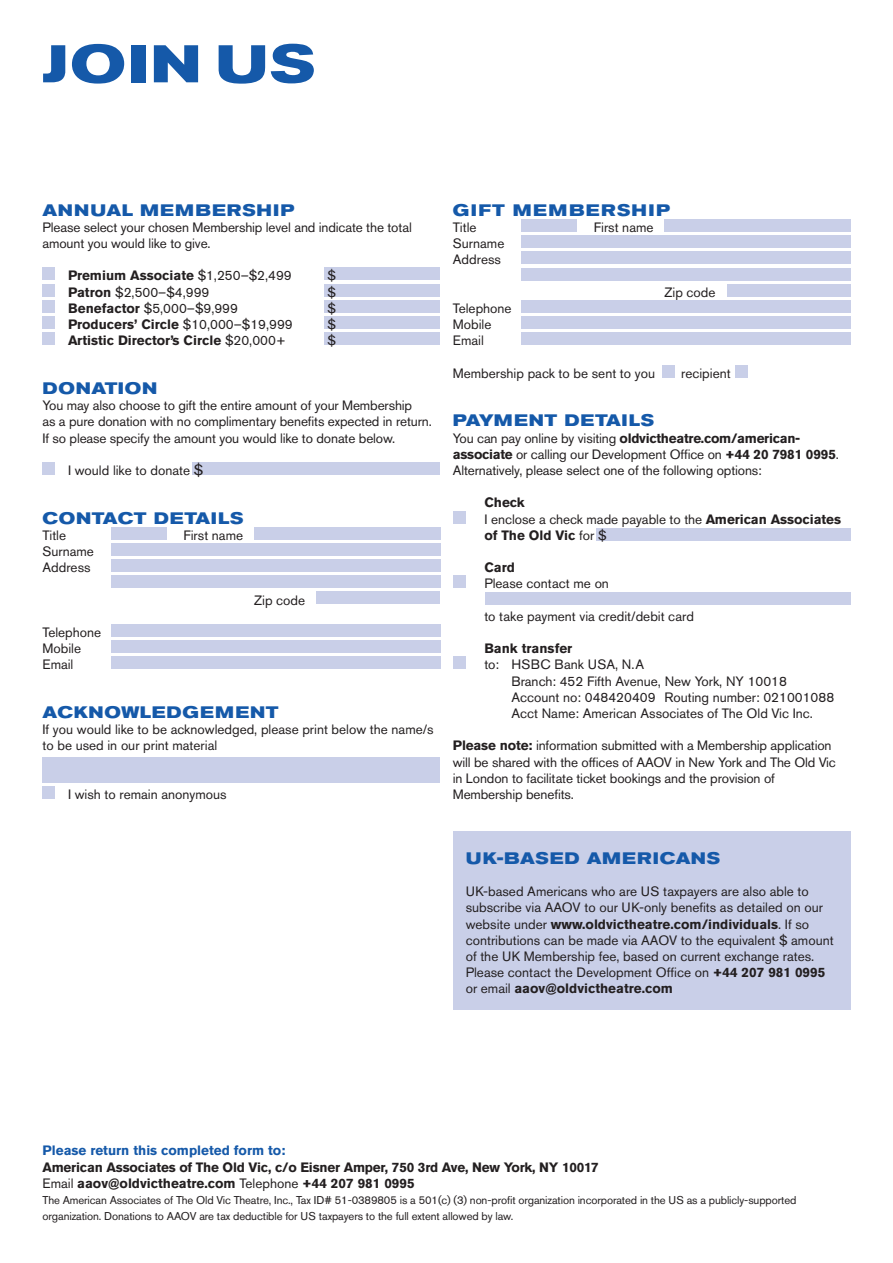
<style>
.page{position:relative;width:893px;height:1263px;background:#fff}
.page>*{position:absolute;margin:0;border:0;box-sizing:border-box;transform-origin:0 0}
._04_Type_Size_05{font:700 expanded 52.5px "Akzidenz Grotesk BQ";letter-spacing:.03em;color:#1559a9;scale:1.06 1}
.Membership_form{font:700 expanded 16.5px "Akzidenz Grotesk BQ";letter-spacing:.05em;color:#1559a9}
.Small_title{font:700 expanded 16.5px "Akzidenz Grotesk BQ";letter-spacing:.05em;color:#1559a9}
.Small_title-2{font:700 expanded 16.5px "Akzidenz Grotesk BQ";letter-spacing:.07em;color:#1559a9}
.Form_titles{font:700 expanded 16.5px "Akzidenz Grotesk BQ";letter-spacing:.09em;color:#1559a9}
.Membership_form-2{font:13.5px/16.2px "Akzidenz Grotesk BQ";color:#231f20}
.Form_titles-2{font:13.5px/16.2px "Akzidenz Grotesk BQ";letter-spacing:-.01em;color:#231f20}
.Memberships_-_body{font:13.5px/16.2px "Akzidenz Grotesk BQ";color:#231f20}
.Membership_form-3{font:700 13.5px/16.2px "Akzidenz Grotesk BQ";color:#231f20}
.Small_title-3{font:13.5px/16.2px "Akzidenz Grotesk BQ";letter-spacing:-.01em;color:#231f20}
.Membership_form-4{font:13.5px "Akzidenz Grotesk BQ";letter-spacing:.02em;color:#231f20}
.t1{font:11.25px/16.2px "Akzidenz Grotesk BQ";letter-spacing:-.01em;color:#231f20}
.s1{font-weight:400}
.s2{font-weight:700}
.s3{font-size:15px}
.s4{color:#1559a9}
</style>
<div class="page">
<div style="left:596px;top:528px;width:254px;height:13px;background:#c9cfe8"></div>
<div style="left:727px;top:284px;width:123px;height:13px;background:#c9cfe8"></div>
<div style="left:521px;top:235px;width:329px;height:13px;background:#c9cfe8"></div>
<div style="left:521px;top:251px;width:329px;height:13px;background:#c9cfe8"></div>
<div style="left:521px;top:268px;width:329px;height:12px;background:#c9cfe8"></div>
<div style="left:521px;top:300px;width:329px;height:13px;background:#c9cfe8"></div>
<div style="left:521px;top:316px;width:329px;height:13px;background:#c9cfe8"></div>
<div style="left:521px;top:332px;width:329px;height:13px;background:#c9cfe8"></div>
<div style="left:316px;top:591px;width:124px;height:13px;background:#c9cfe8"></div>
<div style="left:192px;top:462px;width:248px;height:12px;background:#c9cfe8"></div>
<div style="left:325px;top:267px;width:115px;height:13px;background:#c9cfe8"></div>
<div style="left:325px;top:284px;width:115px;height:13px;background:#c9cfe8"></div>
<div style="left:325px;top:300px;width:115px;height:13px;background:#c9cfe8"></div>
<div style="left:325px;top:316px;width:115px;height:13px;background:#c9cfe8"></div>
<div style="left:325px;top:332px;width:115px;height:13px;background:#c9cfe8"></div>
<div style="left:453px;top:831px;width:397px;height:178px;background:#c9cfe8"></div>
<div style="left:43px;top:267px;width:12px;height:13px;background:#c9cfe8"></div>
<div style="left:43px;top:284px;width:12px;height:13px;background:#c9cfe8"></div>
<div style="left:43px;top:300px;width:12px;height:13px;background:#c9cfe8"></div>
<div style="left:43px;top:316px;width:12px;height:13px;background:#c9cfe8"></div>
<div style="left:43px;top:332px;width:12px;height:13px;background:#c9cfe8"></div>
<div style="left:43px;top:462px;width:12px;height:12px;background:#c9cfe8"></div>
<div style="left:111px;top:527px;width:56px;height:13px;background:#c9cfe8"></div>
<div style="left:254px;top:527px;width:186px;height:12px;background:#c9cfe8"></div>
<div style="left:111px;top:543px;width:329px;height:13px;background:#c9cfe8"></div>
<div style="left:111px;top:559px;width:329px;height:13px;background:#c9cfe8"></div>
<div style="left:111px;top:575px;width:329px;height:13px;background:#c9cfe8"></div>
<div style="left:111px;top:624px;width:329px;height:13px;background:#c9cfe8"></div>
<div style="left:111px;top:640px;width:329px;height:13px;background:#c9cfe8"></div>
<div style="left:111px;top:656px;width:329px;height:13px;background:#c9cfe8"></div>
<div style="left:43px;top:786px;width:12px;height:13px;background:#c9cfe8"></div>
<div style="left:43px;top:770px;width:397px;height:13px;background:#c9cfe8"></div>
<div style="left:43px;top:757px;width:397px;height:13px;background:#c9cfe8"></div>
<div style="left:521px;top:219px;width:56px;height:13px;background:#c9cfe8"></div>
<div style="left:664px;top:219px;width:186px;height:13px;background:#c9cfe8"></div>
<div style="left:662px;top:365px;width:12px;height:13px;background:#c9cfe8"></div>
<div style="left:735px;top:365px;width:13px;height:13px;background:#c9cfe8"></div>
<div style="left:453px;top:511px;width:13px;height:13px;background:#c9cfe8"></div>
<div style="left:453px;top:575px;width:13px;height:13px;background:#c9cfe8"></div>
<div style="left:485px;top:592px;width:365px;height:12px;background:#c9cfe8"></div>
<div style="left:453px;top:656px;width:13px;height:13px;background:#c9cfe8"></div>
<p class="_04_Type_Size_05" style="left:43px;top:33px;width:258px">JOIN US</p>
<p class="Small_title-2" style="left:43px;top:200px;width:253px">ANNUAL MEMBERSHIP</p>
<p class="Form_titles-2" style="left:43px;top:219px;width:371px">Please select your chosen Membership level and indicate the total amount you would like to give.</p>
<p class="Membership_form-3" style="left:68px;top:268px;width:225px">Premium Associate <span class="s1">$1,250–$2,499</span></p>
<p class="Membership_form-2" style="left:328px;top:268px;width:10px">$</p>
<p class="Membership_form-2" style="left:68px;top:284px;width:143px"><span class="s2">Patron</span> $2,500–$4,999</p>
<p class="Membership_form-2" style="left:328px;top:284px;width:10px">$</p>
<p class="Membership_form-2" style="left:68px;top:300px;width:172px"><span class="s2">Benefactor</span> $5,000–$9,999</p>
<p class="Membership_form-2" style="left:328px;top:300px;width:10px">$</p>
<p class="Membership_form-3" style="left:68px;top:316px;width:226px">Producers’ Circle <span class="s1">$10,000–$19,999</span></p>
<p class="Membership_form-2" style="left:328px;top:316px;width:10px">$</p>
<p class="Membership_form-3" style="left:68px;top:332px;width:219px">Artistic Director’s Circle <span class="s1">$20,000+</span></p>
<p class="Membership_form-2" style="left:328px;top:332px;width:10px">$</p>
<p class="Membership_form" style="left:43px;top:378px;width:116px">DONATION</p>
<p class="Form_titles-2" style="left:43px;top:397px;width:391px">You may also choose to gift the entire amount of your Membership<br>as a pure donation with no complimentary benefits expected in return.<br>If so please specify the amount you would like to donate below.</p>
<p class="Membership_form-2" style="left:68px;top:462px;width:137px">I would like to donate <span class="s3">$</span></p>
<p class="Membership_form" style="left:43px;top:508px;width:203px">CONTACT DETAILS</p>
<p class="Membership_form-2" style="left:43px;top:527px;width:25px">Title</p>
<p class="Membership_form-2" style="left:184px;top:527px;width:61px">First name</p>
<p class="Membership_form-2" style="left:43px;top:543px;width:53px">Surname</p>
<p class="Membership_form-2" style="left:43px;top:559px;width:50px">Address</p>
<p class="Membership_form-2" style="left:254px;top:592px;width:53px">Zip code</p>
<p class="Membership_form-2" style="left:43px;top:624px;width:60px">Telephone</p>
<p class="Membership_form-2" style="left:43px;top:640px;width:40px">Mobile<br>Email</p>
<p class="Membership_form" style="left:43px;top:702px;width:238px">ACKNOWLEDGEMENT</p>
<p class="Form_titles-2" style="left:43px;top:721px;width:393px">If you would like to be acknowledged, please print below the name/s to be used in our print material</p>
<p class="Membership_form-2" style="left:68px;top:786px;width:160px">I wish to remain anonymous</p>
<p class="Form_titles" style="left:453px;top:200px;width:218px">GIFT MEMBERSHIP</p>
<p class="Form_titles-2" style="left:453px;top:219px;width:25px">Title</p>
<p class="Form_titles-2" style="left:594px;top:219px;width:61px">First name</p>
<p class="Membership_form-2" style="left:453px;top:235px;width:53px">Surname</p>
<p class="Membership_form-2" style="left:453px;top:251px;width:50px">Address</p>
<p class="Membership_form-2" style="left:664px;top:284px;width:53px">Zip code</p>
<p class="Membership_form-2" style="left:453px;top:300px;width:60px">Telephone</p>
<p class="Membership_form-2" style="left:453px;top:316px;width:40px">Mobile</p>
<p class="Membership_form-2" style="left:453px;top:332px;width:32px">Email</p>
<p class="Membership_form-2" style="left:453px;top:365px;width:204px">Membership pack to be sent to you</p>
<p class="Membership_form-2" style="left:681px;top:365px;width:51px">recipient</p>
<p class="Small_title" style="left:453px;top:411px;width:203px">PAYMENT DETAILS</p>
<p class="Small_title-3" style="left:453px;top:430px;width:387px">You can pay online by visiting <span class="s2">oldvictheatre.com/american&shy;associate</span> or calling our Development Office on <span class="s2">+44 20 7981 0995</span>.<br>Alternatively, please select one of the following options:</p>
<p class="Membership_form-3" style="left:484px;top:494px;width:358px">Check<br><span class="s1">I enclose a check made payable to the</span> American Associates of The Old Vic <span class="s1">for $</span></p>
<p class="Membership_form-2" style="left:484px;top:559px;width:126px"><span class="s2">Card<br></span>Please contact me on</p>
<p class="Membership_form-2" style="left:484px;top:608px;width:211px">to take payment via credit/debit card</p>
<p class="Membership_form-3" style="left:484px;top:640px;width:90px">Bank transfer</p>
<p class="Membership_form-4" style="left:484px;top:657px;width:161px">to: HSBC Bank USA, N.A</p>
<p class="Membership_form-2" style="left:511px;top:673px;width:277px">Branch: 452 Fifth Avenue, New York, NY 10018</p>
<p class="Membership_form-2" style="left:511px;top:689px;width:324px">Account no: 048420409 Routing number: 021001088</p>
<p class="Membership_form-2" style="left:511px;top:705px;width:303px">Acct Name: American Associates of The Old Vic Inc.</p>
<p class="Membership_form-2" style="left:453px;top:737px;width:385px"><span class="s2">Please note:</span> information submitted with a Membership application will be shared with the offices of AAOV in New York and The Old Vic in London to facilitate ticket bookings and the provision of Membership benefits.</p>
<p class="Small_title" style="left:466px;top:848px;width:256px">UK-BASED AMERICANS</p>
<p class="Memberships_-_body" style="left:466px;top:883px;width:369px">UK-based Americans who are US taxpayers are also able to subscribe via AAOV to our UK-only benefits as detailed on our website under <span class="s2">www.oldvictheatre.com/individuals</span>. If so contributions can be made via AAOV to the equivalent $ amount of the UK Membership fee, based on current exchange rates.<br>Please contact the Development Office on <span class="s2">+44 207 981 0995 </span>or email <span class="s2">aaov@oldvictheatre.com</span></p>
<p class="Membership_form-3" style="left:43px;top:1142px;width:558px"><span class="s4">Please return this completed form to:<br></span>American Associates of The Old Vic, c/o Eisner Amper, 750 3rd Ave, New York, NY 10017<br><span class="s1">Email</span> aaov@oldvictheatre.com <span class="s1">Telephone</span> +44 207 981 0995</p>
<p class="t1" style="left:43px;top:1192px;width:755px">The American Associates of The Old Vic Theatre, Inc., Tax ID# 51-0389805 is a 501(c) (3) non-profit organization incorporated in the US as a publicly-supported organization. Donations to AAOV are tax deductible for US taxpayers to the full extent allowed by law.</p>
</div>
